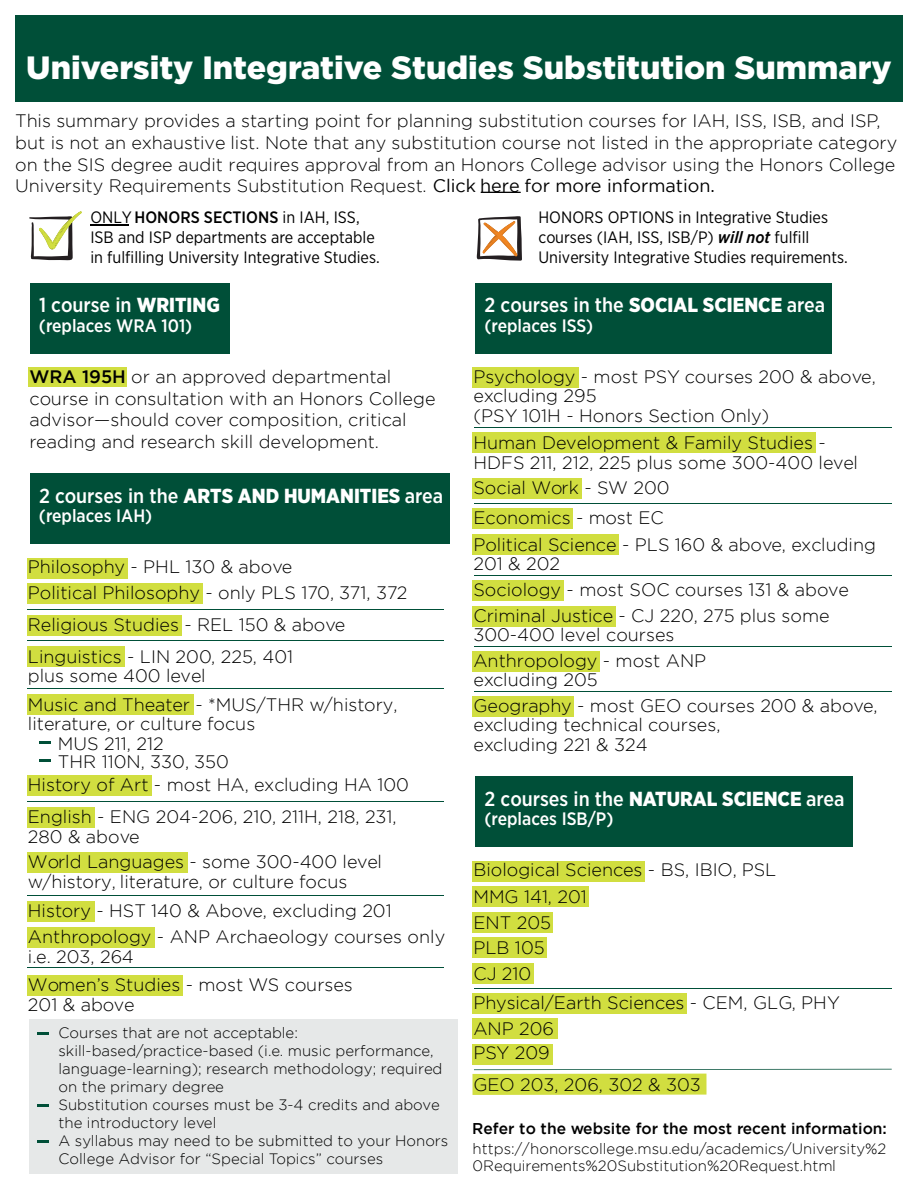
<style>
.page{position:relative;width:918px;height:1188px;background:#fff}
.page>*{position:absolute;margin:0;border:0;box-sizing:border-box;transform-origin:0 0}
.t1{font:900 32.25px "Gotham";color:#fff}
.t2{font:500 20.25px "Gotham Narrow";color:#fff}
.t3{font:300 18px/19.5px "Gotham";color:#000}
.t4{font:500 18px "Gotham Narrow";color:#fff}
.t5{font:16.5px/19.8px "Gotham Narrow";color:#000}
.t6{font:500 15.6px "Gotham";color:#000}
.t7{font:300 15px/18px "Gotham";color:#000}
.s1{font-weight:500}
.s2{font-weight:500;font-style:italic}
.s3{font-weight:400}
.s4{font-weight:900}
</style>
<div class="page">
<hr style="left:481px;top:192px;width:40px;height:1px;background:#000">
<div style="left:29px;top:1019px;width:429px;height:154px;background:#e6e8e8"></div>
<div style="left:15px;top:15px;width:888px;height:87px;background:#004f38"></div>
<div style="left:30px;top:283px;width:200px;height:71px;background:#004f38"></div>
<div style="left:30px;top:474px;width:420px;height:70px;background:#004f38"></div>
<div style="left:476px;top:283px;width:356px;height:71px;background:#004f38"></div>
<div style="left:476px;top:777px;width:378px;height:70px;background:#004f38"></div>
<div style="left:28px;top:367px;width:100px;height:20px;background:#d1de40"></div>
<div style="left:472px;top:367px;width:107px;height:21px;background:#d1de40"></div>
<div style="left:472px;top:478px;width:110px;height:21px;background:#d1de40"></div>
<div style="left:472px;top:508px;width:101px;height:21px;background:#d1de40"></div>
<div style="left:472px;top:534px;width:148px;height:21px;background:#d1de40"></div>
<div style="left:472px;top:580px;width:92px;height:21px;background:#d1de40"></div>
<div style="left:472px;top:606px;width:144px;height:21px;background:#d1de40"></div>
<div style="left:472px;top:651px;width:128px;height:21px;background:#d1de40"></div>
<div style="left:472px;top:696px;width:102px;height:21px;background:#d1de40"></div>
<div style="left:472px;top:861px;width:173px;height:21px;background:#d1de40"></div>
<div style="left:472px;top:886px;width:118px;height:21px;background:#d1de40"></div>
<div style="left:472px;top:912px;width:82px;height:21px;background:#d1de40"></div>
<div style="left:472px;top:937px;width:76px;height:21px;background:#d1de40"></div>
<div style="left:472px;top:963px;width:62px;height:21px;background:#d1de40"></div>
<div style="left:472px;top:993px;width:215px;height:21px;background:#d1de40"></div>
<div style="left:472px;top:1018px;width:86px;height:21px;background:#d1de40"></div>
<div style="left:472px;top:1044px;width:82px;height:21px;background:#d1de40"></div>
<div style="left:472px;top:1074px;width:235px;height:21px;background:#d1de40"></div>
<div style="left:472px;top:432px;width:344px;height:21px;background:#d1de40"></div>
<svg style="left:38px;top:1032px;width:11px;height:3px"></svg>
<svg style="left:38px;top:1104px;width:11px;height:3px"></svg>
<svg style="left:38px;top:1140px;width:11px;height:3px"></svg>
<svg style="left:476px;top:216px;width:46px;height:45px"></svg>
<svg style="left:29px;top:211px;width:53px;height:49px"></svg>
<hr style="left:90px;top:225px;width:39px;height:1px;background:#000">
<div style="left:27px;top:558px;width:101px;height:21px;background:#d1de40"></div>
<div style="left:27px;top:583px;width:175px;height:21px;background:#d1de40"></div>
<hr style="left:27px;top:609px;width:417px;height:1px;background:#004f38">
<hr style="left:474px;top:427px;width:418px;height:1px;background:#004f38">
<hr style="left:474px;top:504px;width:418px;height:1px;background:#004f38">
<hr style="left:474px;top:576px;width:418px;height:1px;background:#004f38">
<hr style="left:474px;top:988px;width:418px;height:1px;background:#004f38">
<svg style="left:474px;top:1069px;width:418px;height:1px"></svg>
<hr style="left:474px;top:646px;width:418px;height:1px;background:#004f38">
<hr style="left:474px;top:691px;width:418px;height:1px;background:#004f38">
<div style="left:27px;top:615px;width:155px;height:21px;background:#d1de40"></div>
<hr style="left:27px;top:640px;width:417px;height:1px;background:#004f38">
<hr style="left:27px;top:688px;width:417px;height:1px;background:#004f38">
<div style="left:27px;top:646px;width:97px;height:21px;background:#d1de40"></div>
<hr style="left:27px;top:801px;width:417px;height:1px;background:#004f38">
<div style="left:27px;top:807px;width:67px;height:21px;background:#d1de40"></div>
<hr style="left:27px;top:896px;width:417px;height:1px;background:#004f38">
<div style="left:27px;top:901px;width:67px;height:21px;background:#d1de40"></div>
<hr style="left:27px;top:968px;width:417px;height:1px;background:#004f38">
<div style="left:27px;top:852px;width:161px;height:21px;background:#d1de40"></div>
<div style="left:27px;top:927px;width:127px;height:21px;background:#d1de40"></div>
<div style="left:27px;top:975px;width:156px;height:21px;background:#d1de40"></div>
<div style="left:27px;top:694px;width:167px;height:21px;background:#d1de40"></div>
<div style="left:27px;top:775px;width:125px;height:21px;background:#d1de40"></div>
<svg style="left:39px;top:741px;width:11px;height:3px"></svg>
<svg style="left:39px;top:759px;width:11px;height:3px"></svg>
<h1 class="t1" style="left:26px;top:49px;width:867px">University Integrative Studies Substitution Summary</h1>
<p class="t3" style="left:15px;top:110px;width:884px;line-height:21.6px">This summary provides a starting point for planning substitution courses for IAH, ISS, ISB, and ISP, but is not an exhaustive list. Note that any substitution course not listed in the appropriate category on the SIS degree audit requires approval from an Honors College advisor using the Honors College</p>
<p class="t5" style="left:90px;top:207px;width:291px">ONLY <span class="s1">HONORS SECTIONS</span> in IAH, ISS,<br>ISB and ISP departments are acceptable in fulfilling University Integrative Studies.</p>
<p class="t5" style="left:538px;top:207px;width:311px">HONORS OPTIONS in Integrative Studies courses (IAH, ISS, ISB/P) <span class="s2">will not</span> fulfill<br>University Integrative Studies requirements.</p>
<p class="t3" style="left:15px;top:176px;width:701px">University Requirements Substitution Request. <span class="s3">Click here for more information.</span></p>
<p class="t2" style="left:484px;top:292px;width:342px">2 courses in the <span class="s4">SOCIAL SCIENCE</span> area</p>
<p class="t4" style="left:484px;top:314px;width:110px">(replaces ISS)</p>
<p class="t2" style="left:39px;top:292px;width:182px">1 course in <span class="s4">WRITING</span></p>
<p class="t4" style="left:39px;top:314px;width:155px">(replaces WRA 101)</p>
<p class="t3" style="left:29px;top:366px;width:408px;line-height:21.6px"><span class="s1">WRA 195H</span> or an approved departmental course in consultation with an Honors College advisor—should cover composition, critical reading and research skill development.</p>
<p class="t3" style="left:473px;top:367px;width:404px">Psychology - most PSY courses 200 &amp; above, excluding 295<br>(PSY 101H - Honors Section Only)</p>
<p class="t3" style="left:473px;top:433px;width:386px">Human Development &amp; Family Studies -<br>HDFS 211, 212, 225 plus some 300-400 level</p>
<p class="t3" style="left:473px;top:478px;width:198px">Social Work - SW 200</p>
<p class="t2" style="left:39px;top:483px;width:406px">2 courses in the <span class="s4">ARTS AND HUMANITIES</span> area</p>
<p class="t4" style="left:39px;top:504px;width:115px">(replaces IAH)</p>
<p class="t3" style="left:473px;top:504px;width:404px;line-height:26.5px">Economics - most EC<br>Political Science - PLS 160 &amp; above, excluding</p>
<p class="t3" style="left:473px;top:554px;width:88px">201 &amp; 202</p>
<p class="t3" style="left:28px;top:554px;width:381px;line-height:25.5px">Philosophy - PHL 130 &amp; above<br>Political Philosophy - only PLS 170, 371, 372</p>
<p class="t3" style="left:473px;top:577px;width:377px;line-height:25.5px">Sociology - most SOC courses 131 &amp; above<br>Criminal Justice - CJ 220, 275 plus some</p>
<p class="t3" style="left:473px;top:622px;width:234px;line-height:25.5px">300-400 level courses<br>Anthropology - most ANP</p>
<p class="t3" style="left:473px;top:667px;width:406px;line-height:25.5px">excluding 205<br>Geography - most GEO courses 200 &amp; above,</p>
<p class="t3" style="left:473px;top:715px;width:249px">excluding technical courses, excluding 221 &amp; 324</p>
<p class="t3" style="left:28px;top:609px;width:319px;line-height:31.5px">Religious Studies - REL 150 &amp; above<br>Linguistics - LIN 200, 225, 401</p>
<p class="t3" style="left:28px;top:666px;width:179px">plus some 400 level</p>
<p class="t3" style="left:28px;top:694px;width:371px">Music and Theater - *MUS/THR w/history, literature, or culture focus</p>
<p class="t3" style="left:58px;top:734px;width:172px;line-height:18px">MUS 211, 212<br>THR 110N, 330, 350</p>
<p class="t3" style="left:28px;top:775px;width:383px">History of Art - most HA, excluding HA 100</p>
<p class="t3" style="left:28px;top:807px;width:370px">English - ENG 204-206, 210, 211H, 218, 231,<br>280 &amp; above</p>
<p class="t3" style="left:28px;top:852px;width:356px">World Languages - some 300-400 level w/history, literature, or culture focus</p>
<p class="t3" style="left:28px;top:927px;width:419px">Anthropology - ANP Archaeology courses only i.e. 203, 264</p>
<p class="t3" style="left:28px;top:975px;width:327px">Women’s Studies - most WS courses<br>201 &amp; above</p>
<p class="t3" style="left:28px;top:901px;width:365px">History - HST 140 &amp; Above, excluding 201</p>
<p class="t7" style="left:58px;top:1023px;width:391px">Courses that are not acceptable: skill-based/practice-based (i.e. music performance, language-learning); research methodology; required on the primary degree<br>Substitution courses must be 3-4 credits and above the introductory level<br>A syllabus may need to be submitted to your Honors College Advisor for “Special Topics” courses</p>
<p class="t2" style="left:484px;top:786px;width:361px">2 courses in the <span class="s4">NATURAL SCIENCE</span> area</p>
<p class="t4" style="left:484px;top:807px;width:130px">(replaces ISB/P)</p>
<p class="t3" style="left:473px;top:857px;width:305px;line-height:26px">Biological Sciences - BS, IBIO, PSL<br>MMG 141, 201<br>ENT 205<br>PLB 105<br>CJ 210</p>
<p class="t3" style="left:473px;top:992px;width:368px">Physical/Earth Sciences - CEM, GLG, PHY</p>
<p class="t3" style="left:473px;top:1017px;width:82px;line-height:24px">ANP 206<br>PSY 209</p>
<p class="t3" style="left:473px;top:1075px;width:229px">GEO 203, 206, 302 &amp; 303</p>
<p class="t6" style="left:472px;top:1119px;width:416px">Refer to the website for the most recent information:</p>
<p class="t7" style="left:473px;top:1141px;width:415px;line-height:16.5px">https://honorscollege.msu.edu/academics/University%2<br>0Requirements%20Substitution%20Request.html</p>
</div>
